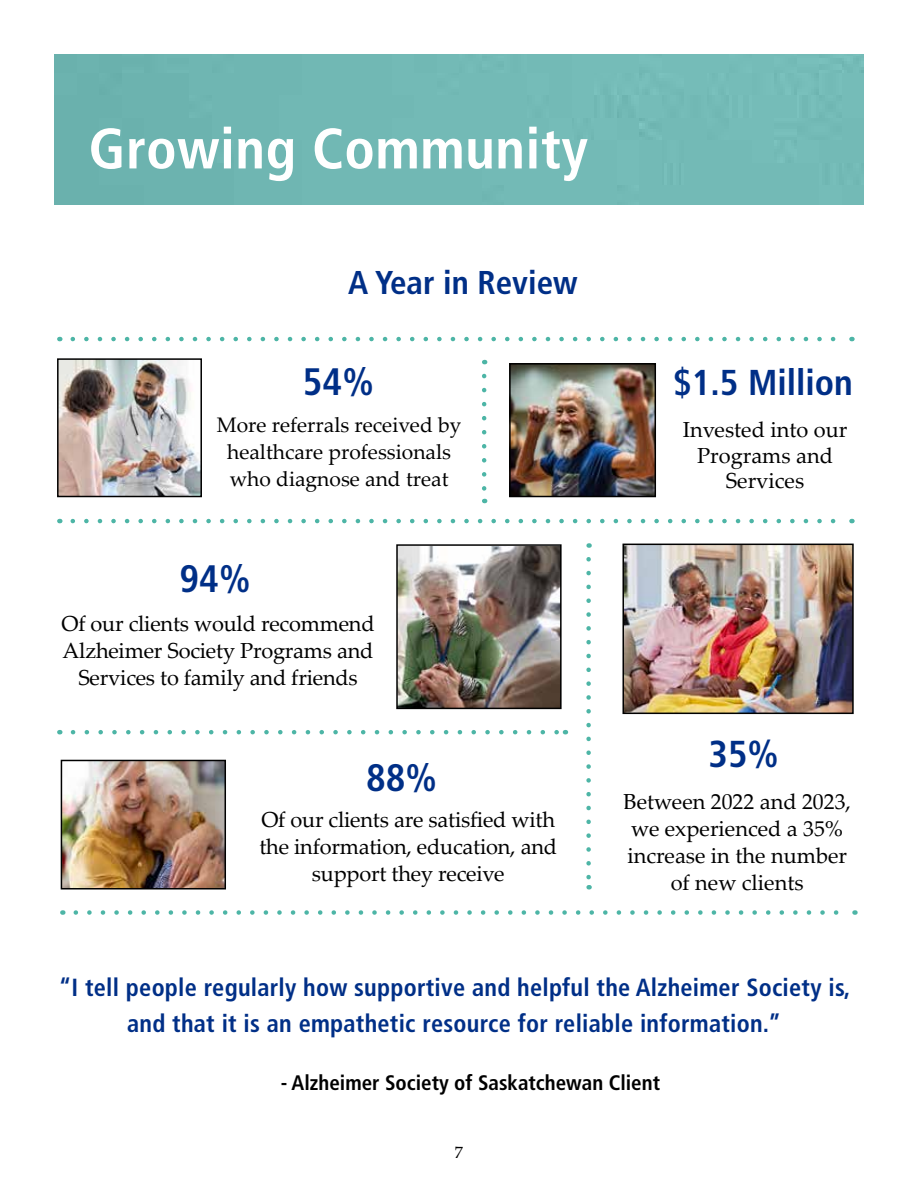
<style>
.page{position:relative;width:918px;height:1188px;background:#fff}
.page>*{position:absolute;margin:0;border:0;box-sizing:border-box;transform-origin:0 0}
.t1{font:700 condensed 57px "Frutiger LT Pro";letter-spacing:.01em;color:#fff}
.t2{font:700 condensed 38.25px "Frutiger LT Pro";color:#002f87}
.t3{font:700 condensed 37.5px "Frutiger LT Pro";color:#002f87}
.t4{font:700 condensed 36px "Frutiger LT Pro";color:#002f87}
.t5{font:700 condensed 33px "Frutiger LT Pro";color:#002f87}
.t6{font:700 condensed 24.75px/36px "Frutiger LT Pro";letter-spacing:.01em;color:#002f87;text-align:center}
.t7{font:21.75px/27px "Palatino Linotype";letter-spacing:-.01em;color:#000;text-align:center}
.t8{font:21px/27px "Palatino Linotype";color:#000;text-align:center}
.t9{font:700 condensed 21px "Frutiger LT Pro";color:#000}
.t10{font:16.5px "Palatino Linotype";color:#000}
</style>
<div class="page">
<div style="left:54px;top:54px;width:810px;height:150px;background:#71b8b4"></div>
<svg style="left:73px;top:337px;width:763px;height:4px"></svg>
<svg style="left:482px;top:376px;width:4px;height:127px"></svg>
<svg style="left:73px;top:730px;width:485px;height:4px"></svg>
<svg style="left:73px;top:519px;width:763px;height:4px"></svg>
<svg style="left:586px;top:559px;width:5px;height:330px"></svg>
<svg style="left:76px;top:910px;width:763px;height:5px"></svg>
<img style="left:60px;top:361px;width:139px;height:133px">
<div style="left:57px;top:358px;width:145px;height:139px;border:2px solid #000"></div>
<img style="left:399px;top:547px;width:160px;height:159px">
<div style="left:396px;top:544px;width:166px;height:165px;border:2px solid #000"></div>
<img style="left:512px;top:366px;width:141px;height:128px">
<div style="left:509px;top:363px;width:147px;height:134px;border:2px solid #000"></div>
<img style="left:64px;top:763px;width:159px;height:124px">
<div style="left:61px;top:760px;width:165px;height:130px;border:2px solid #000"></div>
<img style="left:625px;top:547px;width:226px;height:164px">
<div style="left:622px;top:544px;width:232px;height:170px;border:2px solid #000"></div>
<h1 class="t1" style="left:89px;top:115px;width:501px">Growing Community</h1>
<h3 class="t5" style="left:348px;top:263px;width:231px">A Year in Review</h3>
<h2 class="t2" style="left:303px;top:360px;width:72px">54%</h2>
<p class="t8" style="left:217px;top:411px;width:246px">More referrals received by healthcare professionals who diagnose and treat</p>
<h2 class="t2" style="left:180px;top:556px;width:72px">94%</h2>
<p class="t7" style="left:61px;top:610px;width:315px">Of our clients would recommend<br>Alzheimer Society Programs and<br>Services to family and friends</p>
<h2 class="t2" style="left:366px;top:755px;width:72px">88%</h2>
<p class="t7" style="left:259px;top:805px;width:299px">Of our clients are satisfied with the information, education, and support they receive</p>
<h3 class="t4" style="left:673px;top:362px;width:181px">$1.5 Million</h3>
<p class="t7" style="left:683px;top:416px;width:166px;line-height:25.5px">Invested into our<br>Programs and<br>Services</p>
<h3 class="t3" style="left:709px;top:732px;width:72px">35%</h3>
<p class="t7" style="left:623px;top:787px;width:229px">Between 2022 and 2023, we experienced a 35% increase in the number of new clients</p>
<p class="t6" style="left:59px;top:970px;width:793px">“I tell people regularly how supportive and helpful the Alzheimer Society is, and that it is an empathetic resource for reliable information.”</p>
<p class="t9" style="left:281px;top:1070px;width:381px">- Alzheimer Society of Saskatchewan Client</p>
<p class="t10" style="left:455px;top:1141px;width:10px">7</p>
</div>
